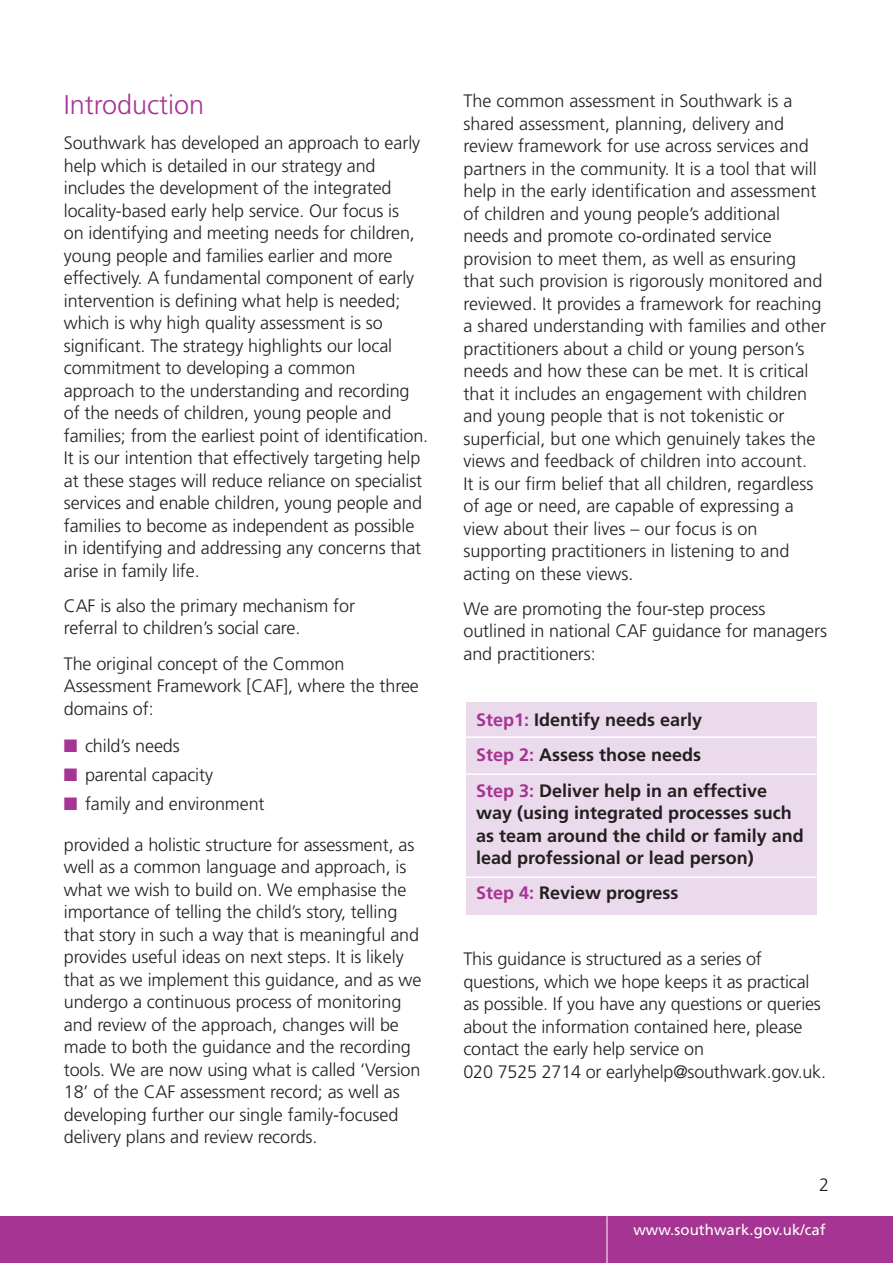
<style>
.page{position:relative;width:893px;height:1263px;background:#fff}
.page>*{position:absolute;margin:0;border:0;box-sizing:border-box;transform-origin:0 0}
.t1{font:300 27px "Frutiger";color:#a63493}
.t2{font:300 18px/22.5px "Frutiger";letter-spacing:-.005em;color:#231f20}
.t3{font:700 18px/35.2px "Frutiger";color:#231f20}
.t4{font:15px "Frutiger";letter-spacing:.005em;color:#fff}
.s1{color:#a63493}
</style>
<div class="page">
<div style="left:0;top:1216px;width:893px;height:47px;background:#a63493"></div>
<hr style="left:607px;top:1216px;width:1px;height:47px;background:#fff">
<div style="left:466px;top:702px;width:350px;height:212px;background:#eadaeb"></div>
<hr style="left:460px;top:736px;width:356px;height:2px;background:#fff">
<hr style="left:461px;top:773px;width:355px;height:2px;background:#fff">
<hr style="left:461px;top:876px;width:355px;height:2px;background:#fff">
<h1 class="t1" style="left:64px;top:94px;width:142px">Introduction</h1>
<p class="t2" style="left:64px;top:133px;width:366px">Southwark has developed an approach to early help which is detailed in our strategy and includes the development of the integrated locality-based early help service. Our focus is<br>on identifying and meeting needs for children, young people and families earlier and more effectively. A fundamental component of early intervention is defining what help is needed; which is why high quality assessment is so significant. The strategy highlights our local commitment to developing a common approach to the understanding and recording of the needs of children, young people and families; from the earliest point of identification.<br>It is our intention that effectively targeting help at these stages will reduce reliance on specialist services and enable children, young people and families to become as independent as possible in identifying and addressing any concerns that arise in family life.</p>
<p class="t2" style="left:64px;top:596px;width:293px">CAF is also the primary mechanism for referral to children’s social care.</p>
<p class="t2" style="left:64px;top:653px;width:357px">The original concept of the Common<br>Assessment Framework [CAF], where the three domains of:</p>
<p class="t2" style="left:64px;top:736px;width:118px"><span class="s1">■</span> child’s needs</p>
<p class="t2" style="left:64px;top:765px;width:151px"><span class="s1">■</span> parental capacity</p>
<p class="t2" style="left:64px;top:794px;width:202px"><span class="s1">■</span> family and environment</p>
<p class="t2" style="left:64px;top:834px;width:359px">provided a holistic structure for assessment, as well as a common language and approach, is what we wish to build on. We emphasise the importance of telling the child’s story, telling that story in such a way that is meaningful and provides useful ideas on next steps. It is likely that as we implement this guidance, and as we undergo a continuous process of monitoring and review of the approach, changes will be made to both the guidance and the recording tools. We are now using what is called ‘Version 18’ of the CAF assessment record; as well as developing further our single family-focused delivery plans and review records.</p>
<p class="t2" style="left:463px;top:91px;width:364px">The common assessment in Southwark is a shared assessment, planning, delivery and review framework for use across services and partners in the community. It is a tool that will help in the early identification and assessment of children and young people’s additional needs and promote co-ordinated service provision to meet them, as well as ensuring that such provision is rigorously monitored and reviewed. It provides a framework for reaching a shared understanding with families and other practitioners about a child or young person’s needs and how these can be met. It is critical that it includes an engagement with children and young people that is not tokenistic or superficial, but one which genuinely takes the views and feedback of children into account.<br>It is our firm belief that all children, regardless of age or need, are capable of expressing a view about their lives – our focus is on supporting practitioners in listening to and acting on these views.</p>
<p class="t2" style="left:463px;top:599px;width:365px">We are promoting the four-step process outlined in national CAF guidance for managers and practitioners:</p>
<p class="t3" style="left:476px;top:704px;width:292px"><span class="s1">Step1:</span> Identify needs early<br><span class="s1">Step 2:</span> Assess those needs<br><span class="s1">Step 3:</span> Deliver help in an effective</p>
<p class="t3" style="left:476px;top:803px;width:329px;line-height:22.5px">way (using integrated processes such as team around the child or family and lead professional or lead person)</p>
<p class="t3" style="left:476px;top:877px;width:204px"><span class="s1">Step 4:</span> Review progress</p>
<p class="t2" style="left:463px;top:949px;width:364px">This guidance is structured as a series of questions, which we hope keeps it as practical as possible. If you have any questions or queries about the information contained here, please contact the early help service on<br>020 7525 2714 or earlyhelp@southwark.gov.uk.</p>
<p class="t2" style="left:819px;top:1175px;width:12px">2</p>
<p class="t4" style="left:633px;top:1224px;width:194px">www.southwark.gov.uk/caf</p>
</div>
